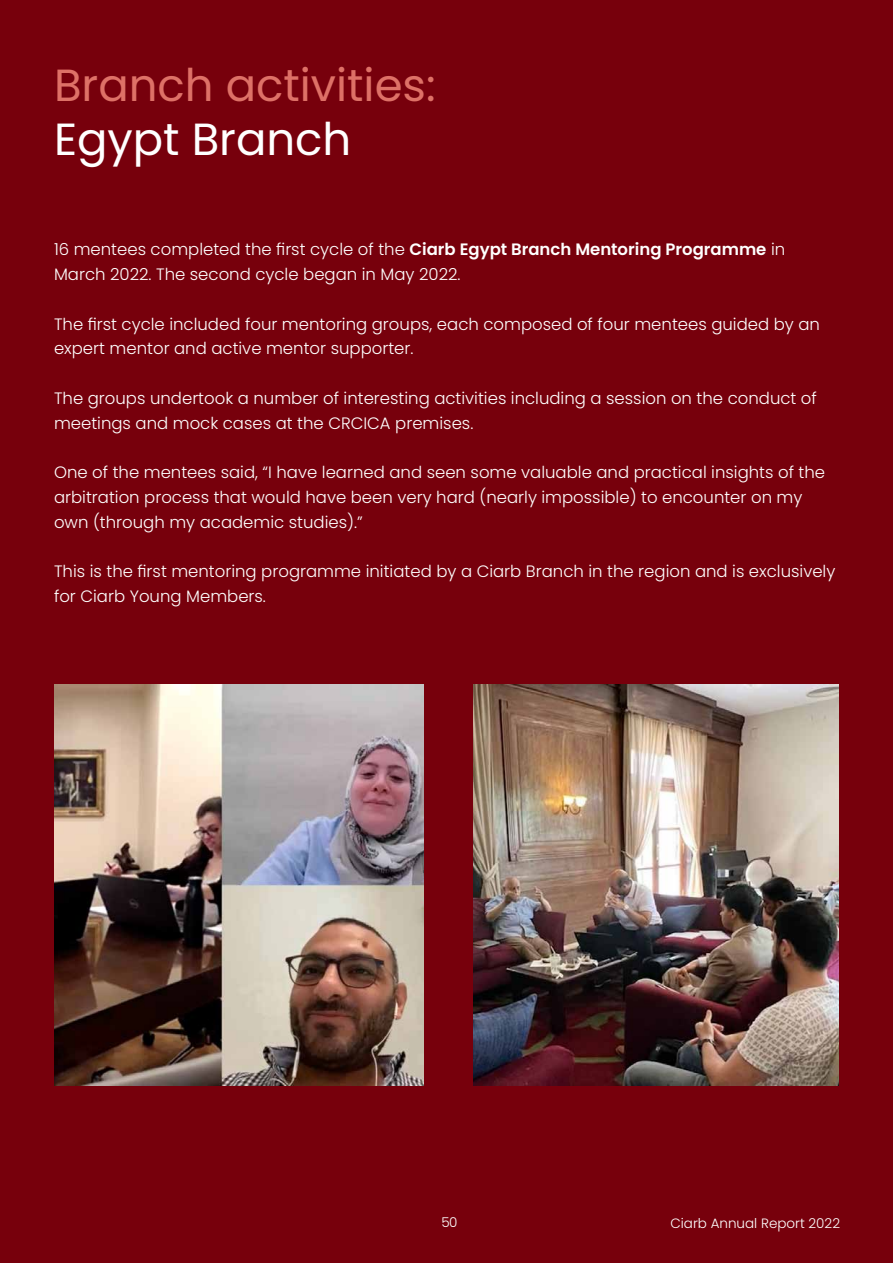
<style>
.page{position:relative;width:893px;height:1263px;background:#77000c}
.page>*{position:absolute;margin:0;border:0;box-sizing:border-box;transform-origin:0 0}
.t1{font:45px "Poppins";color:#de7167}
.t2{font:45px "Poppins";color:#fff}
.t3{font:300 16.5px/24.8px "Poppins";color:#fff}
.t4{font:300 13.5px "Poppins";color:#fff}
.s1{font-weight:600}
</style>
<div class="page">
<img style="left:54px;top:685px;width:369px;height:401px">
<img style="left:474px;top:685px;width:365px;height:401px">
<h1 class="t1" style="left:54px;top:59px;width:383px">Branch activities:</h1>
<h1 class="t2" style="left:54px;top:113px;width:299px">Egypt Branch</h1>
<p class="t3" style="left:54px;top:237px;width:733px">16 mentees completed the first cycle of the <span class="s1">Ciarb Egypt Branch Mentoring Programme</span> in<br>March 2022. The second cycle began in May 2022.</p>
<p class="t3" style="left:54px;top:312px;width:767px">The first cycle included four mentoring groups, each composed of four mentees guided by an expert mentor and active mentor supporter.</p>
<p class="t3" style="left:54px;top:386px;width:764px">The groups undertook a number of interesting activities including a session on the conduct of meetings and mock cases at the CRCICA premises.</p>
<p class="t3" style="left:54px;top:460px;width:773px">One of the mentees said, “I have learned and seen some valuable and practical insights of the arbitration process that would have been very hard (nearly impossible) to encounter on my own (through my academic studies).”</p>
<p class="t3" style="left:54px;top:559px;width:783px">This is the first mentoring programme initiated by a Ciarb Branch in the region and is exclusively for Ciarb Young Members.</p>
<p class="t4" style="left:442px;top:1214px;width:18px">50</p>
<p class="t4" style="left:670px;top:1215px;width:171px">Ciarb Annual Report 2022</p>
</div>
